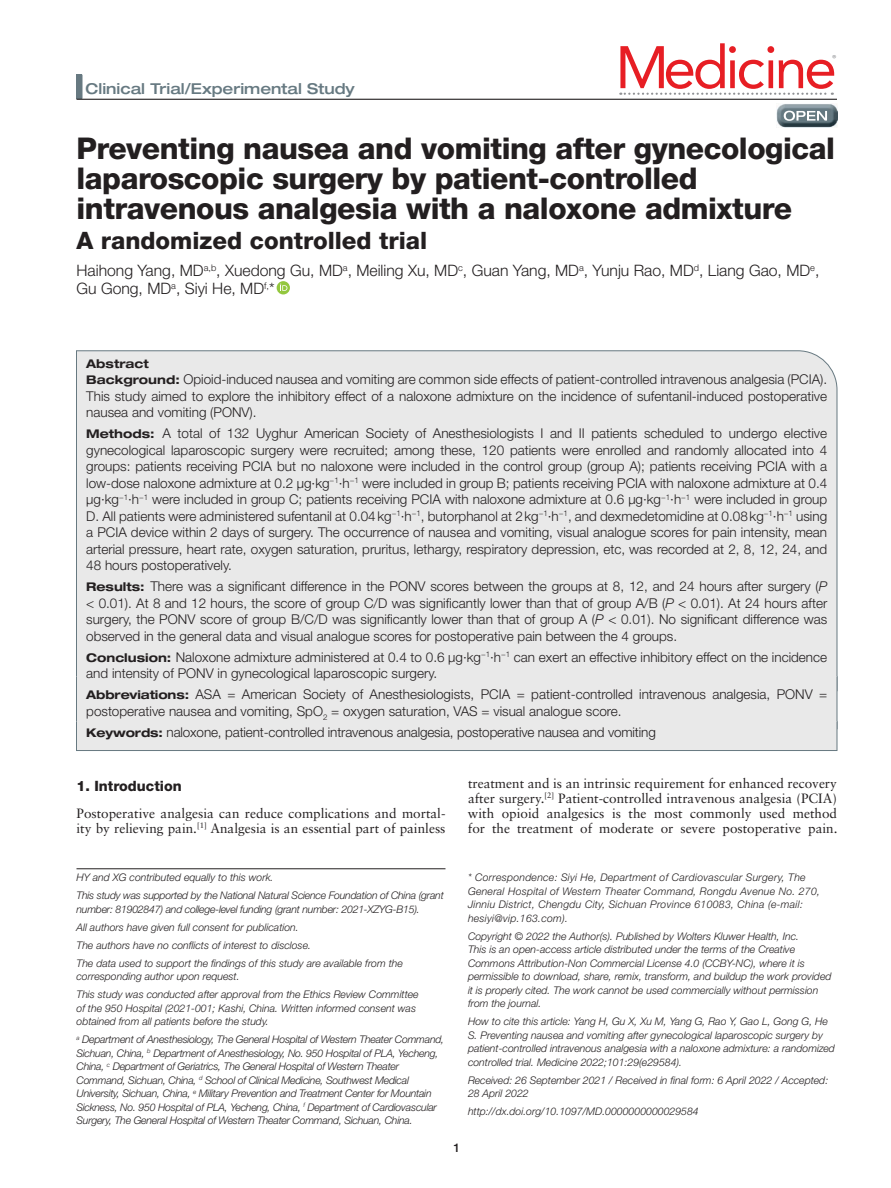
<style>
.page{position:relative;width:891px;height:1188px;background:#fff}
.page>*{position:absolute;margin:0;border:0;box-sizing:border-box;transform-origin:0 0}
.t1{font:59.4px "Avenir";letter-spacing:-.06em;color:#e71e24}
.t2{font:800 30px/30px "Helvetica Neue LT Std";letter-spacing:-.015em;color:#231f20}
.t3{font:800 24px "Helvetica Neue LT Std";color:#231f20}
.t4{font:300 15.75px/18px "Helvetica Neue LT Std";color:#231f20}
.t5{font:500 expanded 15px "Helvetica Neue LT Std";color:#667981}
.t6{font:800 14.25px "Helvetica Neue LT Std";color:#231f20}
.t7{font:300 13.5px/16.5px "Helvetica Neue LT Std";color:#231f20;text-align:justify}
.t8{font:13.5px/15px "Sabon LT Std";color:#231f20}
.t9{font:700 expanded 12px "Helvetica Neue LT Std";color:#231f20}
.t10{font:500 12px "Helvetica Neue LT Std";color:#231f20}
.t11{font:italic 300 10.5px/13.5px "Helvetica Neue LT Std";color:#231f20}
.t12{font:italic 300 10.5px/13.5px "Helvetica Neue LT Std";letter-spacing:-.02em;color:#231f20}
.t13{font:italic 300 10.5px/13.5px "Helvetica Neue LT Std";letter-spacing:.025em;color:#231f20}
.t14{font:500 10.35px "Akzidenz Grotesk BE";color:#909295}
.s1{font-weight:700;font-stretch:expanded;font-size:12px}
.s2{font-style:italic}
</style>
<div class="page">
<div style="left:76px;top:74px;width:6px;height:25px;background:#677981"></div>
<hr style="left:76px;top:99px;width:761px;height:1px;background:#231f20">
<img style="left:776px;top:104px;width:61px;height:24px">
<svg style="left:784px;top:111px;width:43px;height:10px"></svg>
<svg style="left:620px;top:93px;width:213px;height:2px"></svg>
<div style="left:76px;top:350px;width:762px;height:342px;background:#e9e9e9"></div>
<div style="left:76px;top:676px;width:761px;height:54px;background:#e9e9e9"></div>
<div style="left:76px;top:721px;width:761px;height:30px;background:#e9e9e9"></div>
<div style="left:76px;top:721px;width:761px;height:30px;border:1px solid #677981"></div>
<div style="left:277px;top:281px;width:13px;height:13px;background:#93c73e;border-radius:50%"></div>
<svg style="left:280px;top:284px;width:7px;height:7px"></svg>
<hr style="left:76px;top:868px;width:370px;height:1px;background:#231f20">
<p class="t5" style="left:86px;top:80px;width:271px">Clinical Trial/Experimental Study</p>
<h1 class="t1" style="left:615px;top:33px;width:223px">Medicine</h1>
<p class="t14" style="left:832px;top:52px;width:6px">®</p>
<h2 class="t2" style="left:76px;top:134px;width:760px">Preventing nausea and vomiting after gynecological laparoscopic surgery by patient-controlled intravenous analgesia with a naloxone admixture</h2>
<h3 class="t3" style="left:76px;top:227px;width:352px">A randomized controlled trial</h3>
<p class="t4" style="left:76px;top:261px;width:744px">Haihong Yang, MD<sup>a,b</sup>, Xuedong Gu, MD<sup>a</sup>, Meiling Xu, MD<sup>c</sup>, Guan Yang, MD<sup>a</sup>, Yunju Rao, MD<sup>d</sup>, Liang Gao, MD<sup>e</sup>,<br>Gu Gong, MD<sup>a</sup>, Siyi He, MD<sup>f,</sup>*</p>
<p class="t9" style="left:86px;top:356px;width:64px">Abstract</p>
<p class="t7" style="left:86px;top:371px;width:743px"><span class="s1">Background:</span> Opioid-induced nausea and vomiting are common side effects of patient-controlled intravenous analgesia (PCIA).<br>This study aimed to explore the inhibitory effect of a naloxone admixture on the incidence of sufentanil-induced postoperative nausea and vomiting (PONV).</p>
<p class="t7" style="left:86px;top:425px;width:743px"><span class="s1">Methods:</span> A total of 132 Uyghur American Society of Anesthesiologists I and II patients scheduled to undergo elective gynecological laparoscopic surgery were recruited; among these, 120 patients were enrolled and randomly allocated into 4 groups: patients receiving PCIA but no naloxone were included in the control group (group A); patients receiving PCIA with a low-dose naloxone admixture at 0.2 μg·kg<sup>−1</sup>·h<sup>−1</sup> were included in group B; patients receiving PCIA with naloxone admixture at 0.4 μg·kg<sup>−1</sup>·h<sup>−1</sup> were included in group C; patients receiving PCIA with naloxone admixture at 0.6 μg·kg<sup>−1</sup>·h<sup>−1</sup> were included in group D. All patients were administered sufentanil at 0.04kg<sup>−1</sup>·h<sup>−1</sup>, butorphanol at 2kg<sup>−1</sup>·h<sup>−1</sup>, and dexmedetomidine at 0.08kg<sup>−1</sup>·h<sup>−1</sup> using a PCIA device within 2 days of surgery. The occurrence of nausea and vomiting, visual analogue scores for pain intensity, mean arterial pressure, heart rate, oxygen saturation, pruritus, lethargy, respiratory depression, etc, was recorded at 2, 8, 12, 24, and 48 hours postoperatively.</p>
<p class="t7" style="left:86px;top:578px;width:743px"><span class="s1">Results:</span> There was a significant difference in the PONV scores between the groups at 8, 12, and 24 hours after surgery (<span class="s2">P </span>&lt; 0.01). At 8 and 12 hours, the score of group C/D was significantly lower than that of group A/B (<span class="s2">P</span> &lt; 0.01). At 24 hours after surgery, the PONV score of group B/C/D was significantly lower than that of group A (<span class="s2">P</span> &lt; 0.01). No significant difference was observed in the general data and visual analogue scores for postoperative pain between the 4 groups.</p>
<p class="t7" style="left:86px;top:649px;width:743px"><span class="s1">Conclusion:</span> Naloxone admixture administered at 0.4 to 0.6 μg·kg<sup>−1</sup>·h<sup>−1</sup> can exert an effective inhibitory effect on the incidence and intensity of PONV in gynecological laparoscopic surgery.</p>
<p class="t7" style="left:86px;top:686px;width:743px"><span class="s1">Abbreviations:</span> ASA = American Society of Anesthesiologists, PCIA = patient-controlled intravenous analgesia, PONV = postoperative nausea and vomiting, SpO<sub>2</sub> = oxygen saturation, VAS = visual analogue score.</p>
<p class="t7" style="left:86px;top:724px;width:571px"><span class="s1">Keywords:</span> naloxone, patient-controlled intravenous analgesia, postoperative nausea and vomiting</p>
<p class="t6" style="left:76px;top:777px;width:107px">1. Introduction</p>
<p class="t8" style="left:76px;top:806px;width:371px">Postoperative analgesia can reduce complications and mortal&shy;ity by relieving pain.<sup>[1]</sup> Analgesia is an essential part of painless</p>
<p class="t8" style="left:468px;top:776px;width:371px;text-align:justify">treatment and is an intrinsic requirement for enhanced recovery after surgery.<sup>[2]</sup> Patient-controlled intravenous analgesia (PCIA) with opioid analgesics is the most commonly used method for the treatment of moderate or severe postoperative pain.</p>
<p class="t12" style="left:76px;top:868px;width:369px;line-height:18px">HY and XG contributed equally to this work.<br>This study was supported by the National Natural Science Foundation of China (grant</p>
<p class="t11" style="left:76px;top:900px;width:345px;line-height:18px">number: 81902847) and college-level funding (grant number: 2021-XZYG-B15).<br>All authors have given full consent for publication.<br>The authors have no conflicts of interest to disclose.<br>The data used to support the findings of this study are available from the</p>
<p class="t11" style="left:76px;top:967px;width:344px;line-height:18px">corresponding author upon request.<br>This study was conducted after approval from the Ethics Review Committee</p>
<p class="t11" style="left:76px;top:1001px;width:341px">of the 950 Hospital (2021-001; Kashi, China. Written informed consent was obtained from all patients before the study.</p>
<p class="t12" style="left:76px;top:1033px;width:369px"><sup>a</sup> Department of Anesthesiology, The General Hospital of Western Theater Command, Sichuan, China, <sup>b</sup> Department of Anesthesiology, No. 950 Hospital of PLA, Yecheng, China, <sup>c</sup> Department of Geriatrics, The General Hospital of Western Theater Command, Sichuan, China, <sup>d</sup> School of Clinical Medicine, Southwest Medical University, Sichuan, China, <sup>e</sup> Military Prevention and Treatment Center for Mountain Sickness, No. 950 Hospital of PLA, Yecheng, China, <sup>f</sup> Department of Cardiovascular Surgery, The General Hospital of Western Theater Command, Sichuan, China.</p>
<p class="t13" style="left:468px;top:871px;width:354px">* Correspondence: Siyi He, Department of Cardiovascular Surgery, The General Hospital of Western Theater Command, Rongdu Avenue No. 270, Jinniu District, Chengdu City, Sichuan Province 610083, China (e-mail: hesiyi@vip.163.com).</p>
<p class="t11" style="left:468px;top:929px;width:365px">Copyright © 2022 the Author(s). Published by Wolters Kluwer Health, Inc.<br>This is an open-access article distributed under the terms of the Creative Commons Attribution-Non Commercial License 4.0 (CCBY-NC), where it is permissible to download, share, remix, transform, and buildup the work provided it is properly cited. The work cannot be used commercially without permission from the journal.</p>
<p class="t11" style="left:468px;top:1015px;width:369px">How to cite this article: Yang H, Gu X, Xu M, Yang G, Rao Y, Gao L, Gong G, He S. Preventing nausea and vomiting after gynecological laparoscopic surgery by patient-controlled intravenous analgesia with a naloxone admixture: a randomized controlled trial. Medicine 2022;101:29(e29584).</p>
<p class="t11" style="left:468px;top:1073px;width:362px">Received: 26 September 2021 / Received in final form: 6 April 2022 / Accepted:<br>28 April 2022</p>
<p class="t11" style="left:468px;top:1105px;width:232px">http://dx.doi.org/10.1097/MD.0000000000029584</p>
<p class="t10" style="left:453px;top:1140px;width:8px">1</p>
</div>
